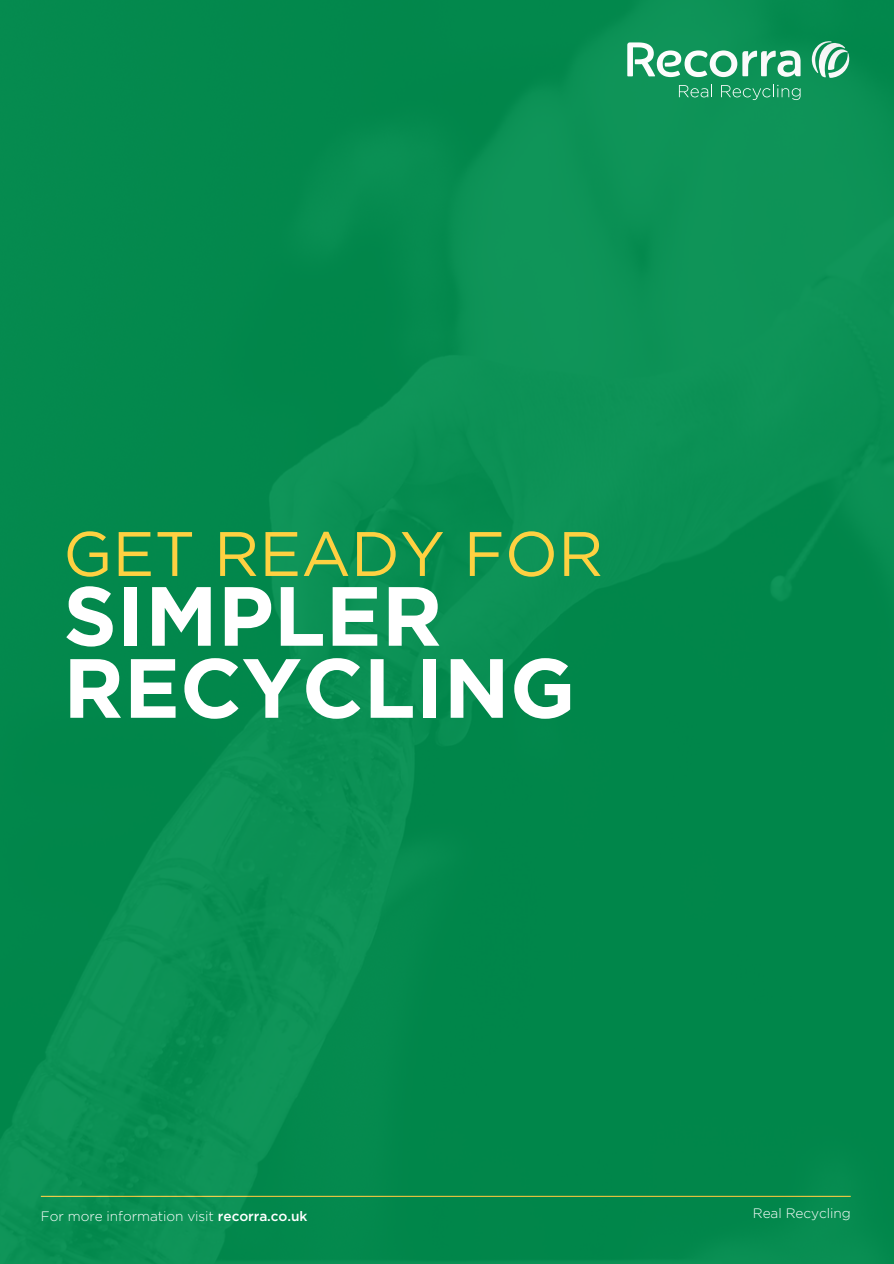
<style>
.page{position:relative;width:894px;height:1264px;background:#fff}
.page>*{position:absolute;margin:0;border:0;box-sizing:border-box;transform-origin:0 0}
.t1{font:700 83.7px/72px "Gotham";color:#fff}
.t2{font:62.7px "Gotham";color:#fed141}
.t3{font:300 13.65px "Gotham";letter-spacing:-.005em;color:#fff}
.s1{font-weight:500}
</style>
<div class="page">
<img style="left:0;top:0;width:893px;height:1263px">
<p class="t2" style="left:63px;top:526px;width:541px">GET READY FOR</p>
<p class="t1" style="left:63px;top:584px;width:513px">SIMPLER<br>RECYCLING</p>
<p class="t3" style="left:41px;top:1209px;width:268px">For more information visit <span class="s1">recorra.co.uk</span></p>
<p class="t3" style="left:752px;top:1207px;width:99px">Real Recycling</p>
</div>
